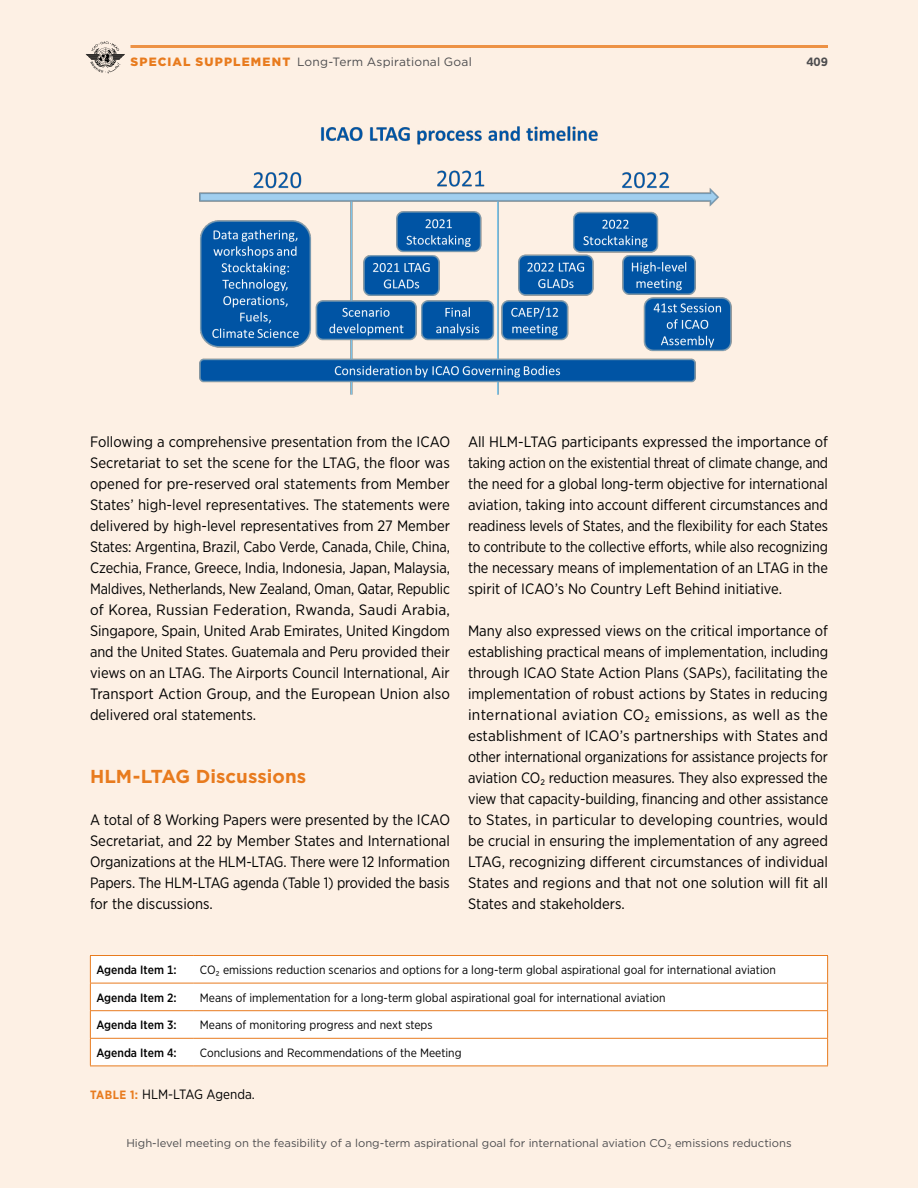
<style>
.page{position:relative;width:918px;height:1188px;background:#fdf0e4}
.page>*{position:absolute;margin:0;border:0;box-sizing:border-box;transform-origin:0 0}
.L1{font:700 18.75px "Gotham";color:#e87b1e}
.Body{font:15px/21px "Gotham Narrow";color:#000;text-align:justify}
.Fig_Caption{font:13.5px "Gotham Narrow";color:#000}
.Table{font:12px "Gotham Narrow";color:#000}
.Table-2{font:500 12px "Gotham Narrow";color:#000}
.t1{font:12px "Gotham";letter-spacing:.015em;color:#4d4d4f}
.t2{font:700 12px "Gotham";color:#4d4d4f}
.t3{font:11.25px "Gotham";color:#4d4d4f}
.s1{font-weight:900;color:#e87b1e}
.s2{font-weight:700;font-size:12px;color:#e87b1e}
</style>
<div class="page">
<svg style="left:86px;top:41px;width:39px;height:33px"></svg>
<hr style="left:130px;top:45px;width:698px;height:3px;background:#ed9245">
<img style="left:199px;top:126px;width:533px;height:269px">
<div style="left:91px;top:956px;width:736px;height:110px;background:#fff"></div>
<hr style="left:90px;top:955px;width:104px;height:1px;background:#e87b1e">
<hr style="left:194px;top:955px;width:634px;height:1px;background:#e87b1e">
<hr style="left:90px;top:983px;width:104px;height:1px;background:#e87b1e">
<hr style="left:194px;top:983px;width:634px;height:1px;background:#e87b1e">
<hr style="left:90px;top:1010px;width:104px;height:1px;background:#e87b1e">
<hr style="left:194px;top:1010px;width:634px;height:1px;background:#e87b1e">
<hr style="left:90px;top:1038px;width:104px;height:1px;background:#e87b1e">
<svg style="left:90px;top:956px;width:1px;height:110px"></svg>
<hr style="left:194px;top:1038px;width:634px;height:1px;background:#e87b1e">
<svg style="left:827px;top:956px;width:1px;height:110px"></svg>
<hr style="left:90px;top:1066px;width:104px;height:1px;background:#e87b1e">
<hr style="left:194px;top:1066px;width:634px;height:1px;background:#e87b1e">
<p class="t1" style="left:130px;top:54px;width:343px"><span class="s1">SPECIAL SUPPLEMENT</span> Long-Term Aspirational Goal</p>
<p class="t2" style="left:806px;top:54px;width:23px">409</p>
<p class="Body" style="left:90px;top:431px;width:362px">Following a comprehensive presentation from the ICAO Secretariat to set the scene for the LTAG, the floor was opened for pre-reserved oral statements from Member States’ high-level representatives. The statements were delivered by high-level representatives from 27 Member States: Argentina, Brazil, Cabo Verde, Canada, Chile, China, Czechia, France, Greece, India, Indonesia, Japan, Malaysia, Maldives, Netherlands, New Zealand, Oman, Qatar, Republic of Korea, Russian Federation, Rwanda, Saudi Arabia, Singapore, Spain, United Arab Emirates, United Kingdom and the United States. Guatemala and Peru provided their views on an LTAG. The Airports Council International, Air Transport Action Group, and the European Union also delivered oral statements.</p>
<p class="L1" style="left:90px;top:764px;width:218px">HLM-LTAG Discussions</p>
<p class="Body" style="left:90px;top:809px;width:362px">A total of 8 Working Papers were presented by the ICAO Secretariat, and 22 by Member States and International Organizations at the HLM-LTAG. There were 12 Information Papers. The HLM-LTAG agenda (Table 1) provided the basis for the discussions.</p>
<p class="Body" style="left:468px;top:431px;width:362px">All HLM-LTAG participants expressed the importance of taking action on the existential threat of climate change, and the need for a global long-term objective for international aviation, taking into account different circumstances and readiness levels of States, and the flexibility for each States to contribute to the collective efforts, while also recognizing the necessary means of implementation of an LTAG in the spirit of ICAO’s No Country Left Behind initiative.</p>
<p class="Body" style="left:468px;top:620px;width:362px">Many also expressed views on the critical importance of establishing practical means of implementation, including through ICAO State Action Plans (SAPs), facilitating the implementation of robust actions by States in reducing international aviation CO2 emissions, as well as the establishment of ICAO’s partnerships with States and other international organizations for assistance projects for aviation CO2 reduction measures. They also expressed the view that capacity-building, financing and other assistance to States, in particular to developing countries, would be crucial in ensuring the implementation of any agreed LTAG, recognizing different circumstances of individual States and regions and that not one solution will fit all States and stakeholders.</p>
<p class="Table-2" style="left:96px;top:962px;width:82px">Agenda Item 1:</p>
<p class="Table" style="left:200px;top:962px;width:578px">CO2 emissions reduction scenarios and options for a long-term global aspirational goal for international aviation</p>
<p class="Table-2" style="left:96px;top:990px;width:82px">Agenda Item 2:</p>
<p class="Table" style="left:200px;top:990px;width:467px">Means of implementation for a long-term global aspirational goal for international aviation</p>
<p class="Table-2" style="left:96px;top:1017px;width:82px">Agenda Item 3:</p>
<p class="Table" style="left:200px;top:1018px;width:234px">Means of monitoring progress and next steps</p>
<p class="Table-2" style="left:96px;top:1045px;width:82px">Agenda Item 4:</p>
<p class="Table" style="left:200px;top:1045px;width:263px">Conclusions and Recommendations of the Meeting</p>
<p class="Fig_Caption" style="left:90px;top:1086px;width:166px"><span class="s2">TABLE 1:</span> HLM-LTAG Agenda.</p>
<p class="t3" style="left:126px;top:1136px;width:667px">High-level meeting on the feasibility of a long-term aspirational goal for international aviation CO₂ emissions reductions</p>
</div>
